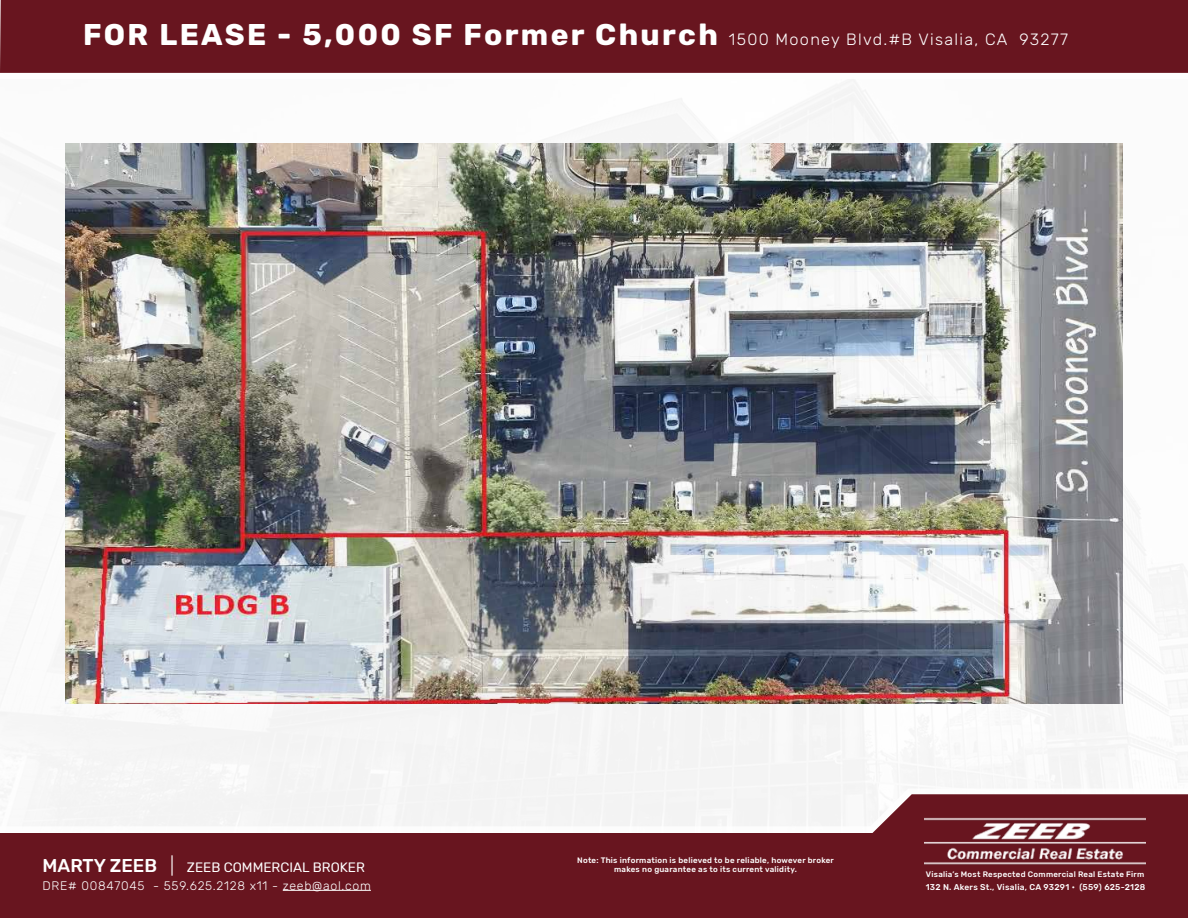
<style>
.page{position:relative;width:1188px;height:918px;background:#fff}
.page>*{position:absolute;margin:0;border:0;box-sizing:border-box;transform-origin:0 0}
.t1{font:300 16.35px "Rubik";letter-spacing:.08em;color:#fff}
.t2{font:13.5px "Rubik";color:#fff}
.t3{font:300 12.3px "Rubik";letter-spacing:.06em;color:#fff}
.t4{font:500 8.4px "Rubik";letter-spacing:.03em;color:#fff}
.t5{font:500 7.95px/9.6px "Rubik";letter-spacing:.03em;color:#fff;text-align:center}
.s1{font-weight:700;font-size:29.85px}
.s2{font-weight:500;font-size:18.45px}
.s3{font-weight:300;font-size:18.45px}
</style>
<div class="page">
<img style="left:0;top:79px;width:1188px;height:710px">
<div style="left:0;top:789px;width:876px;height:37px;background:#f4f4f4"></div>
<div style="left:0;top:833px;width:1188px;height:85px;background:#68151f"></div>
<svg style="left:863px;top:794px;width:325px;height:48px"></svg>
<img style="left:925px;top:814px;width:220px;height:51px">
<div style="left:0;top:0;width:1188px;height:73px;background:#68151f"></div>
<hr style="left:283px;top:890px;width:88px;height:1px;background:#fff">
<h1 class="t1" style="left:83px;top:31px;width:986px"><span class="s1">FOR LEASE - 5,000 SF Former Church</span> 1500 Mooney Blvd.#B Visalia, CA 93277</h1>
<h2 class="t2" style="left:43px;top:860px;width:324px"><span class="s2">MARTY ZEEB</span> <span class="s3">|</span> ZEEB COMMERCIAL BROKER</h2>
<h3 class="t3" style="left:43px;top:879px;width:330px">DRE# 00847045 - 559.625.2128 x11 - zeeb@aol.com</h3>
<p class="t5" style="left:577px;top:855px;width:258px">Note: This information is believed to be reliable, however broker makes no guarantee as to its current validity.</p>
<p class="t5" style="left:926px;top:869px;width:220px">Visalia’s Most Respected Commercial Real Estate Firm</p>
<p class="t4" style="left:926px;top:882px;width:221px">132 N. Akers St., Visalia, CA 93291 • (559) 625-2128</p>
</div>
